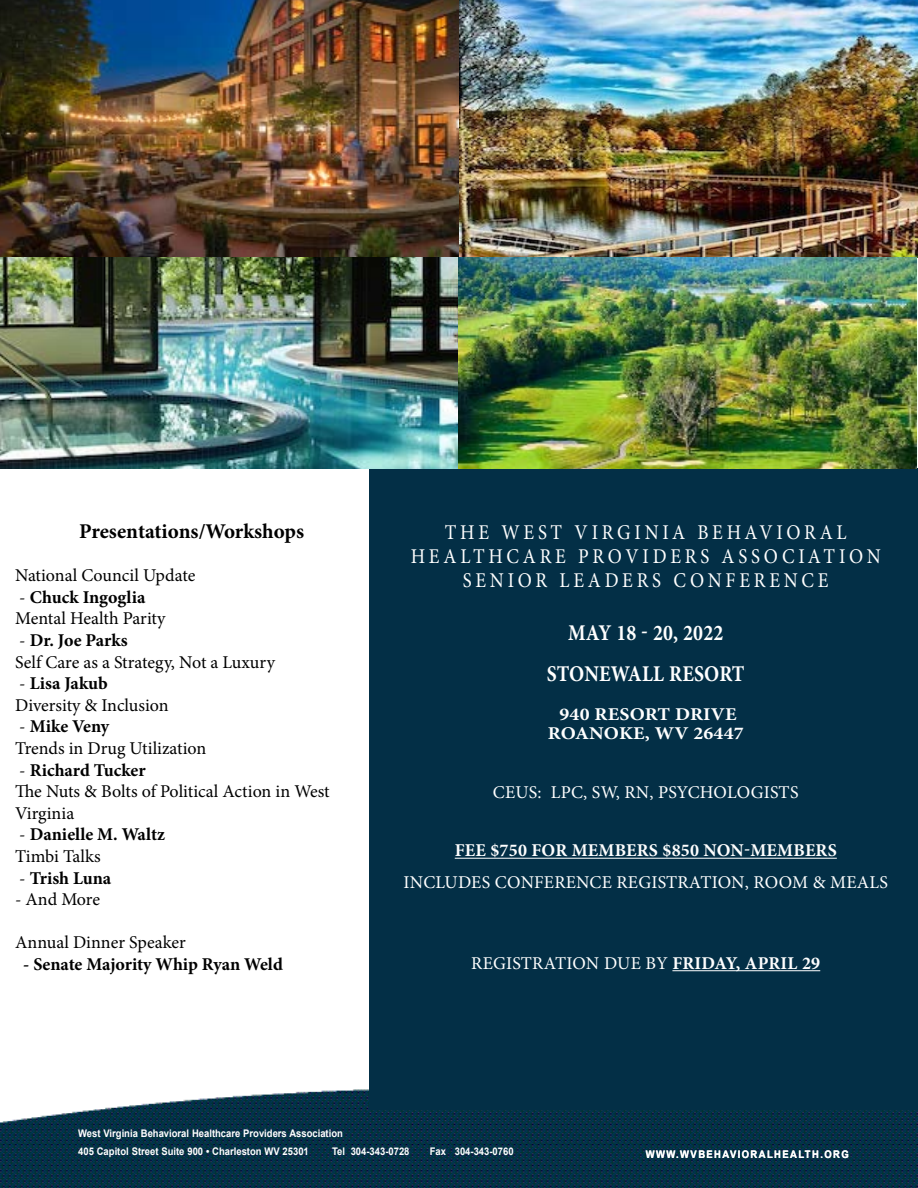
<style>
.page{position:relative;width:918px;height:1188px;background:#fff}
.page>*{position:absolute;margin:0;border:0;box-sizing:border-box;transform-origin:0 0}
.t1{font:700 22.5px/40.5px "Minion Pro";letter-spacing:.01em;color:#fff;text-align:center;scale:.88 1}
.t2{font:21px/24px "Minion Pro";letter-spacing:.2em;color:#fff;text-align:center;scale:.9 1}
.t3{font:700 21px "Minion Pro";letter-spacing:-.005em;color:#000}
.t4{font:18px/21.6px "Minion Pro";color:#000}
.t5{font:18px "Minion Pro";letter-spacing:.01em;color:#fff}
.t6{font:700 18px/21.6px "Minion Pro";letter-spacing:-.005em;color:#000}
.t7{font:700 18px "Minion Pro";letter-spacing:.01em;color:#fff}
.t8{font:700 18px/19.5px "Minion Pro";letter-spacing:.01em;color:#fff;text-align:center;scale:1.1 1}
.t9{font:700 10.5px/18px "Arial";color:#fff;scale:.9 1}
.t10{font:700 10.5px "Arial";letter-spacing:.15em;color:#fff;scale:.9 1}
.s1{font-weight:700}
.s2{font-weight:400}
</style>
<div class="page">
<img style="left:0;top:1089px;width:918px;height:99px">
<div style="left:370px;top:469px;width:548px;height:641px;background:#032f46"></div>
<hr style="left:455px;top:858px;width:382px;height:1px;background:#fff">
<hr style="left:672px;top:970px;width:148px;height:1px;background:#fff">
<img style="left:0;top:0;width:918px;height:469px">
<p class="t3" style="left:79px;top:516px;width:226px">Presentations/Workshops</p>
<p class="t4" style="left:15px;top:565px;width:182px">National Council Update</p>
<p class="t4" style="left:15px;top:586px;width:152px">- <span class="s1">Chuck Ingoglia<br></span>Mental Health Parity</p>
<p class="t4" style="left:15px;top:630px;width:261px">- <span class="s1">Dr. Joe Parks<br></span>Self Care as a Strategy, Not a Luxury</p>
<p class="t4" style="left:15px;top:673px;width:155px">- <span class="s1">Lisa Jakub<br></span>Diversity &amp; Inclusion</p>
<p class="t4" style="left:15px;top:716px;width:193px">- <span class="s1">Mike Veny<br></span>Trends in Drug Utilization</p>
<p class="t4" style="left:15px;top:759px;width:316px">- <span class="s1">Richard Tucker<br></span>The Nuts &amp; Bolts of Political Action in West<br>Virginia</p>
<p class="t6" style="left:15px;top:824px;width:151px"><span class="s2">-</span> Danielle M. Waltz<br><span class="s2">Timbi Talks</span></p>
<p class="t6" style="left:19px;top:867px;width:94px"><span class="s2">-</span> Trish Luna</p>
<p class="t4" style="left:15px;top:889px;width:86px">- And More</p>
<p class="t4" style="left:15px;top:932px;width:172px">Annual Dinner Speaker</p>
<p class="t6" style="left:23px;top:953px;width:261px">- Senate Majority Whip Ryan Weld</p>
<p class="t2" style="left:411px;top:521px;width:524px">THE WEST VIRGINIA BEHAVIORAL<br>HEALTHCARE PROVIDERS ASSOCIATION<br>SENIOR LEADERS CONFERENCE</p>
<p class="t1" style="left:547px;top:613px;width:226px">MAY 18 - 20, 2022<br>STONEWALL RESORT</p>
<p class="t8" style="left:548px;top:704px;width:180px">940 RESORT DRIVE<br>ROANOKE, WV 26447</p>
<p class="t5" style="left:493px;top:780px;width:307px">CEUS: LPC, SW, RN, PSYCHOLOGISTS</p>
<p class="t7" style="left:455px;top:838px;width:384px">FEE $750 FOR MEMBERS $850 NON-MEMBERS</p>
<p class="t5" style="left:404px;top:870px;width:486px">INCLUDES CONFERENCE REGISTRATION, ROOM &amp; MEALS</p>
<p class="t5" style="left:471px;top:951px;width:350px">REGISTRATION DUE BY <span class="s1">FRIDAY, APRIL 29</span></p>
<p class="t9" style="left:78px;top:1124px;width:296px">West Virginia Behavioral Healthcare Providers Association<br>405 Capitol Street Suite 900 • Charleston WV 25301</p>
<p class="t9" style="left:332px;top:1142px;width:88px">Tel 304-343-0728</p>
<p class="t9" style="left:430px;top:1142px;width:95px">Fax 304-343-0760</p>
<p class="t10" style="left:646px;top:1148px;width:227px">WWW.WVBEHAVIORALHEALTH.ORG</p>
</div>
